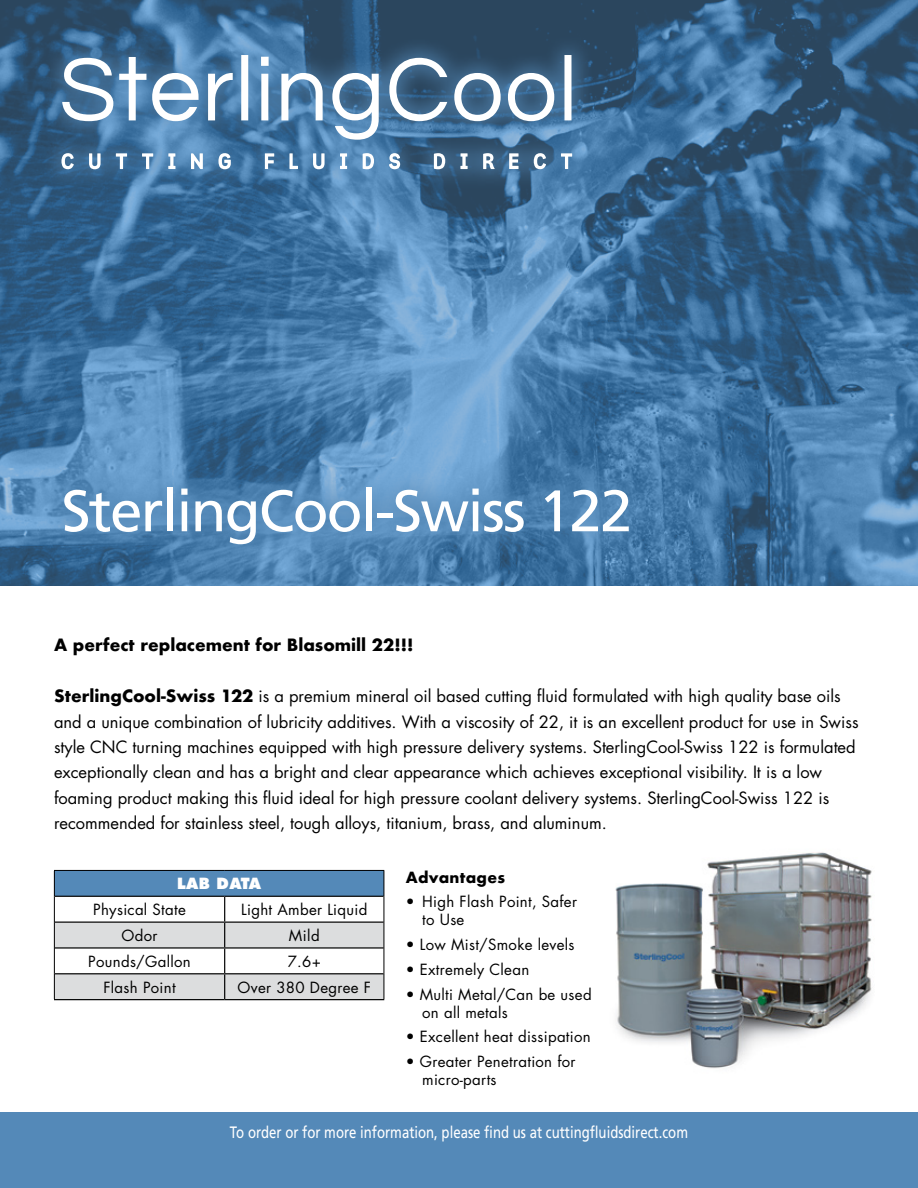
<style>
.page{position:relative;width:918px;height:1188px;background:#fff}
.page>*{position:absolute;margin:0;border:0;box-sizing:border-box;transform-origin:0 0}
.t1{font:58.5px "Frutiger";letter-spacing:-.03em;color:#fff}
.t2{font:16.5px/25.5px "Futura";color:#000}
.t3{font:16.5px "Frutiger";color:#fff;scale:.8 1}
.t4{font:700 16.5px "Futura";color:#000}
.t5{font:15px/18px "Futura";letter-spacing:.02em;color:#000}
.t6{font:700 15px "Futura";letter-spacing:.02em;color:#000}
.t7{font:800 15px "Futura";letter-spacing:.02em;color:#fff}
.s1{font-weight:700}
</style>
<div class="page">
<div style="left:0;top:1112px;width:918px;height:76px;background:#5489b8"></div>
<img style="left:615px;top:852px;width:257px;height:217px">
<hr style="left:54px;top:870px;width:171px;height:1px;background:#000">
<hr style="left:225px;top:870px;width:159px;height:1px;background:#000">
<svg style="left:54px;top:871px;width:331px;height:129px"></svg>
<hr style="left:54px;top:999px;width:171px;height:1px;background:#000">
<hr style="left:225px;top:999px;width:159px;height:1px;background:#000">
<img style="left:0;top:0;width:918px;height:585px">
<svg style="left:41px;top:34px;width:552px;height:157px;background:#3c678e"></svg>
<svg style="left:62px;top:55px;width:509px;height:85px"></svg>
<svg style="left:61px;top:153px;width:511px;height:16px"></svg>
<svg style="left:36px;top:459px;width:621px;height:114px;background:#5084b2"></svg>
<h1 class="t1" style="left:62px;top:477px;width:573px">SterlingCool-Swiss 122</h1>
<p class="t4" style="left:54px;top:633px;width:361px">A perfect replacement for Blasomill 22!!!</p>
<p class="t2" style="left:54px;top:683px;width:806px"><span class="s1">SterlingCool-Swiss 122</span> is a premium mineral oil based cutting fluid formulated with high quality base oils and a unique combination of lubricity additives. With a viscosity of 22, it is an excellent product for use in Swiss style CNC turning machines equipped with high pressure delivery systems. SterlingCool-Swiss 122 is formulated exceptionally clean and has a bright and clear appearance which achieves exceptional visibility. It is a low foaming product making this fluid ideal for high pressure coolant delivery systems. SterlingCool-Swiss 122 is recommended for stainless steel, tough alloys, titanium, brass, and aluminum.</p>
<p class="t7" style="left:177px;top:874px;width:86px">LAB DATA</p>
<p class="t5" style="left:93px;top:900px;width:94px">Physical State</p>
<p class="t5" style="left:241px;top:900px;width:128px">Light Amber Liquid</p>
<p class="t5" style="left:122px;top:926px;width:37px">Odor</p>
<p class="t5" style="left:289px;top:926px;width:32px">Mild</p>
<p class="t5" style="left:88px;top:952px;width:104px">Pounds/Gallon</p>
<p class="t5" style="left:288px;top:952px;width:35px">7.6+</p>
<p class="t5" style="left:103px;top:978px;width:74px">Flash Point</p>
<p class="t5" style="left:238px;top:978px;width:135px">Over 380 Degree F</p>
<p class="t6" style="left:406px;top:866px;width:101px">Advantages</p>
<p class="t5" style="left:422px;top:893px;width:156px;text-indent:-16px">• High Flash Point, Safer to Use</p>
<p class="t5" style="left:406px;top:935px;width:170px">• Low Mist/Smoke levels</p>
<p class="t5" style="left:406px;top:960px;width:125px">• Extremely Clean</p>
<p class="t5" style="left:422px;top:985px;width:171px;text-indent:-17px">• Multi Metal/Can be used on all metals</p>
<p class="t5" style="left:406px;top:1028px;width:186px">• Excellent heat dissipation</p>
<p class="t5" style="left:422px;top:1052px;width:155px;text-indent:-17px">• Greater Penetration for micro-parts</p>
<p class="t3" style="left:230px;top:1123px;width:574px">To order or for more information, please find us at cuttingfluidsdirect.com</p>
</div>
